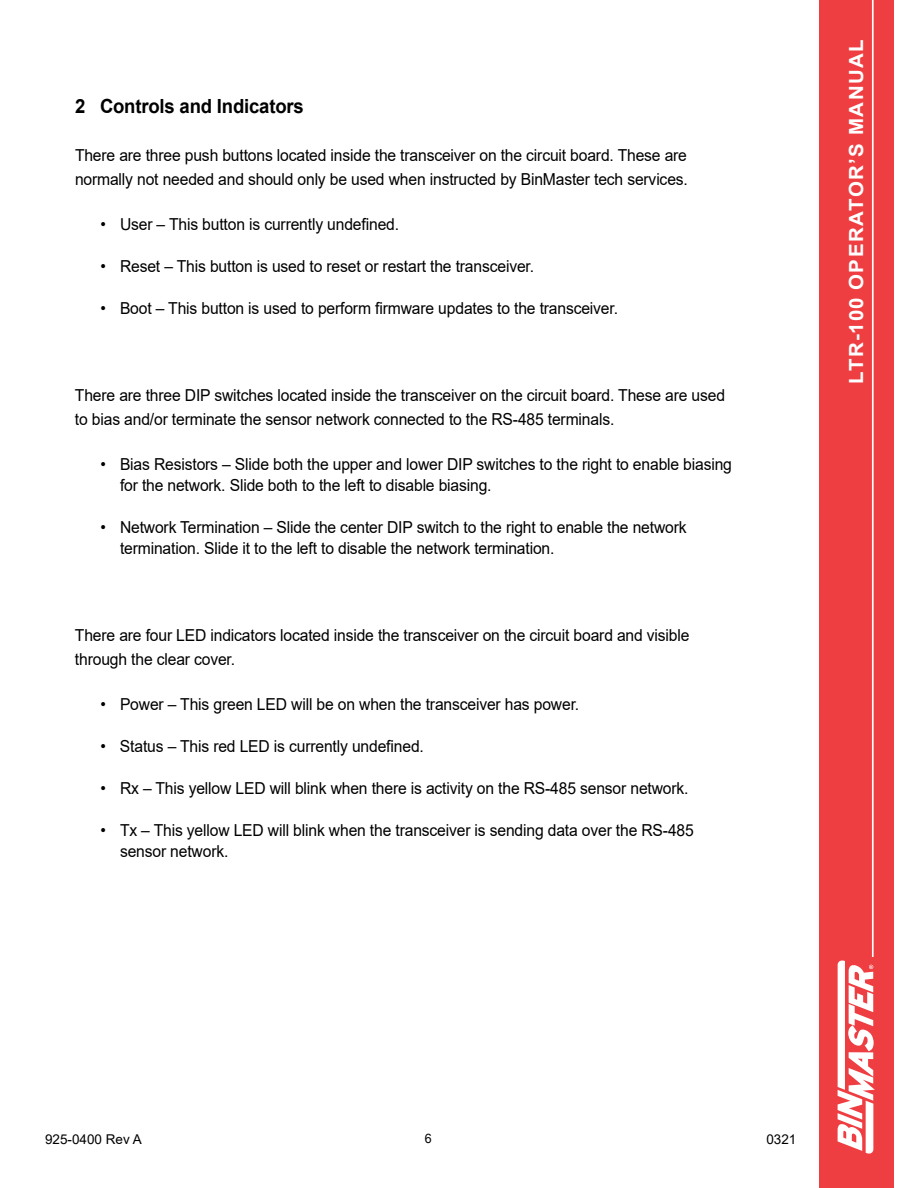
<style>
.page{position:relative;width:918px;height:1188px;background:#fff}
.page>*{position:absolute;margin:0;border:0;box-sizing:border-box;transform-origin:0 0}
.t1{font:700 19.5px "Arial";letter-spacing:.075em;color:#fff;scale:1.05 1}
.t2{font:700 19.5px "Arial";letter-spacing:-.01em;color:#000;scale:.95 1}
.t3{font:16.5px/24px "Arial";letter-spacing:-.01em;color:#000;scale:.95 1}
.t4{font:13.5px "Arial";color:#000}
.t5{font:12.75px "Arial Narrow";color:#000;scale:1.2 1}
</style>
<div class="page">
<div style="left:819px;top:0;width:75px;height:1188px;background:#ef3e42"></div>
<svg style="left:838px;top:960px;width:37px;height:194px"></svg>
<hr style="left:872px;top:0;width:2px;height:957px;background:#fff">
<p class="t2" style="left:75px;top:93px;width:242px">2 Controls and Indicators</p>
<p class="t3" style="left:75px;top:143px;width:647px">There are three push buttons located inside the transceiver on the circuit board. These are normally not needed and should only be used when instructed by BinMaster tech services.</p>
<p class="t3" style="left:101px;top:212px;width:316px">• User – This button is currently undefined.</p>
<p class="t3" style="left:101px;top:254px;width:458px">• Reset – This button is used to reset or restart the transceiver.</p>
<p class="t3" style="left:101px;top:296px;width:546px">• Boot – This button is used to perform firmware updates to the transceiver.</p>
<p class="t3" style="left:75px;top:383px;width:686px">There are three DIP switches located inside the transceiver on the circuit board. These are used to bias and/or terminate the sensor network connected to the RS-485 terminals.</p>
<p class="t3" style="left:120px;top:454px;width:646px;line-height:21px;text-indent:-19px">• Bias Resistors – Slide both the upper and lower DIP switches to the right to enable biasing for the network. Slide both to the left to disable biasing.</p>
<p class="t3" style="left:120px;top:517px;width:598px;line-height:21px;text-indent:-19px">• Network Termination – Slide the center DIP switch to the right to enable the network termination. Slide it to the left to disable the network termination.</p>
<p class="t3" style="left:75px;top:623px;width:648px">There are four LED indicators located inside the transceiver on the circuit board and visible through the clear cover.</p>
<p class="t3" style="left:101px;top:692px;width:505px">• Power – This green LED will be on when the transceiver has power.</p>
<p class="t3" style="left:101px;top:734px;width:342px">• Status – This red LED is currently undefined.</p>
<p class="t3" style="left:101px;top:776px;width:621px">• Rx – This yellow LED will blink when there is activity on the RS-485 sensor network.</p>
<p class="t3" style="left:120px;top:820px;width:606px;line-height:21px;text-indent:-19px">• Tx – This yellow LED will blink when the transceiver is sending data over the RS-485 sensor network.</p>
<p class="t1" style="left:843px;top:384px;width:330px;rotate:-90deg">LTR-100 OPERATOR’S MANUAL</p>
<p class="t5" style="left:425px;top:1129px;width:7px">6</p>
<p class="t4" style="left:45px;top:1130px;width:98px">925-0400 Rev A</p>
<p class="t4" style="left:766px;top:1130px;width:32px">0321</p>
</div>
